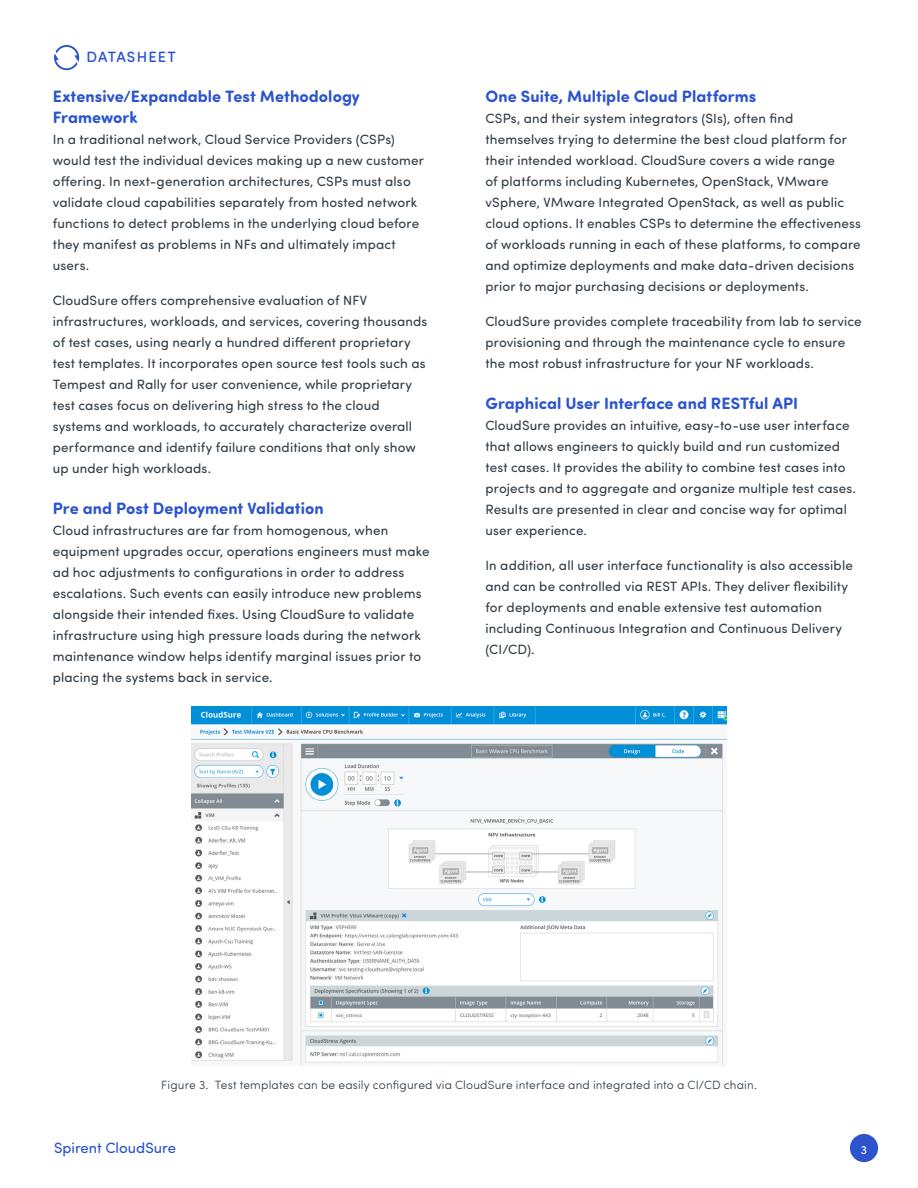
<style>
.page{position:relative;width:918px;height:1188px;background:#fff}
.page>*{position:absolute;margin:0;border:0;box-sizing:border-box;transform-origin:0 0}
.DS_Heading_2{font:700 16.5px/21px "Sofia Pro Soft";letter-spacing:.005em;color:#2c54cd}
.t1{font:15px "Sofia Pro Soft";color:#2c54cd}
.t2{font:500 15px "Sofia Pro Soft";letter-spacing:.075em;color:#2c54cd}
.Body_Text{font:13.5px/21px "Sofia Pro Soft";letter-spacing:.01em;color:#323e48}
.Figure_-_centered{font:300 12px "Sofia Pro Soft";letter-spacing:.015em;color:#323e48}
.t3{font:12px "Sofia Pro Soft";color:#fff}
</style>
<div class="page">
<div style="left:850px;top:1134px;width:28px;height:28px;background:#2c54cd;border-radius:50%"></div>
<svg style="left:54px;top:45px;width:25px;height:25px"></svg>
<img style="left:191px;top:706px;width:536px;height:360px">
<p class="t2" style="left:87px;top:46px;width:91px">DATASHEET</p>
<p class="DS_Heading_2" style="left:53px;top:85px;width:309px">Extensive/Expandable Test Methodology<br>Framework</p>
<p class="Body_Text" style="left:53px;top:129px;width:373px">In a traditional network, Cloud Service Providers (CSPs) would test the individual devices making up a new customer offering. In next-generation architectures, CSPs must also validate cloud capabilities separately from hosted network functions to detect problems in the underlying cloud before they manifest as problems in NFs and ultimately impact users.</p>
<p class="Body_Text" style="left:53px;top:289px;width:376px">CloudSure offers comprehensive evaluation of NFV infrastructures, workloads, and services, covering thousands of test cases, using nearly a hundred different proprietary test templates. It incorporates open source test tools such as Tempest and Rally for user convenience, while proprietary test cases focus on delivering high stress to the cloud systems and workloads, to accurately characterize overall performance and identify failure conditions that only show up under high workloads.</p>
<p class="DS_Heading_2" style="left:53px;top:497px;width:272px">Pre and Post Deployment Validation</p>
<p class="Body_Text" style="left:53px;top:519px;width:378px">Cloud infrastructures are far from homogenous, when equipment upgrades occur, operations engineers must make ad hoc adjustments to configurations in order to address escalations. Such events can easily introduce new problems alongside their intended fixes. Using CloudSure to validate infrastructure using high pressure loads during the network maintenance window helps identify marginal issues prior to placing the systems back in service.</p>
<p class="DS_Heading_2" style="left:485px;top:85px;width:272px">One Suite, Multiple Cloud Platforms</p>
<p class="Body_Text" style="left:485px;top:108px;width:377px">CSPs, and their system integrators (SIs), often find themselves trying to determine the best cloud platform for their intended workload. CloudSure covers a wide range<br>of platforms including Kubernetes, OpenStack, VMware vSphere, VMware Integrated OpenStack, as well as public cloud options. It enables CSPs to determine the effectiveness of workloads running in each of these platforms, to compare and optimize deployments and make data-driven decisions prior to major purchasing decisions or deployments.</p>
<p class="Body_Text" style="left:485px;top:310px;width:378px">CloudSure provides complete traceability from lab to service provisioning and through the maintenance cycle to ensure the most robust infrastructure for your NF workloads.</p>
<p class="DS_Heading_2" style="left:485px;top:392px;width:314px">Graphical User Interface and RESTful API</p>
<p class="Body_Text" style="left:485px;top:414px;width:372px">CloudSure provides an intuitive, easy-to-use user interface that allows engineers to quickly build and run customized test cases. It provides the ability to combine test cases into projects and to aggregate and organize multiple test cases.<br>Results are presented in clear and concise way for optimal user experience.</p>
<p class="Body_Text" style="left:485px;top:554px;width:369px">In addition, all user interface functionality is also accessible and can be controlled via REST APIs. They deliver flexibility for deployments and enable extensive test automation including Continuous Integration and Continuous Delivery (CI/CD).</p>
<p class="Figure_-_centered" style="left:161px;top:1077px;width:597px">Figure 3. Test templates can be easily configured via CloudSure interface and integrated into a CI/CD chain.</p>
<p class="t1" style="left:54px;top:1138px;width:123px">Spirent CloudSure</p>
<p class="t3" style="left:861px;top:1141px;width:8px">3</p>
</div>
